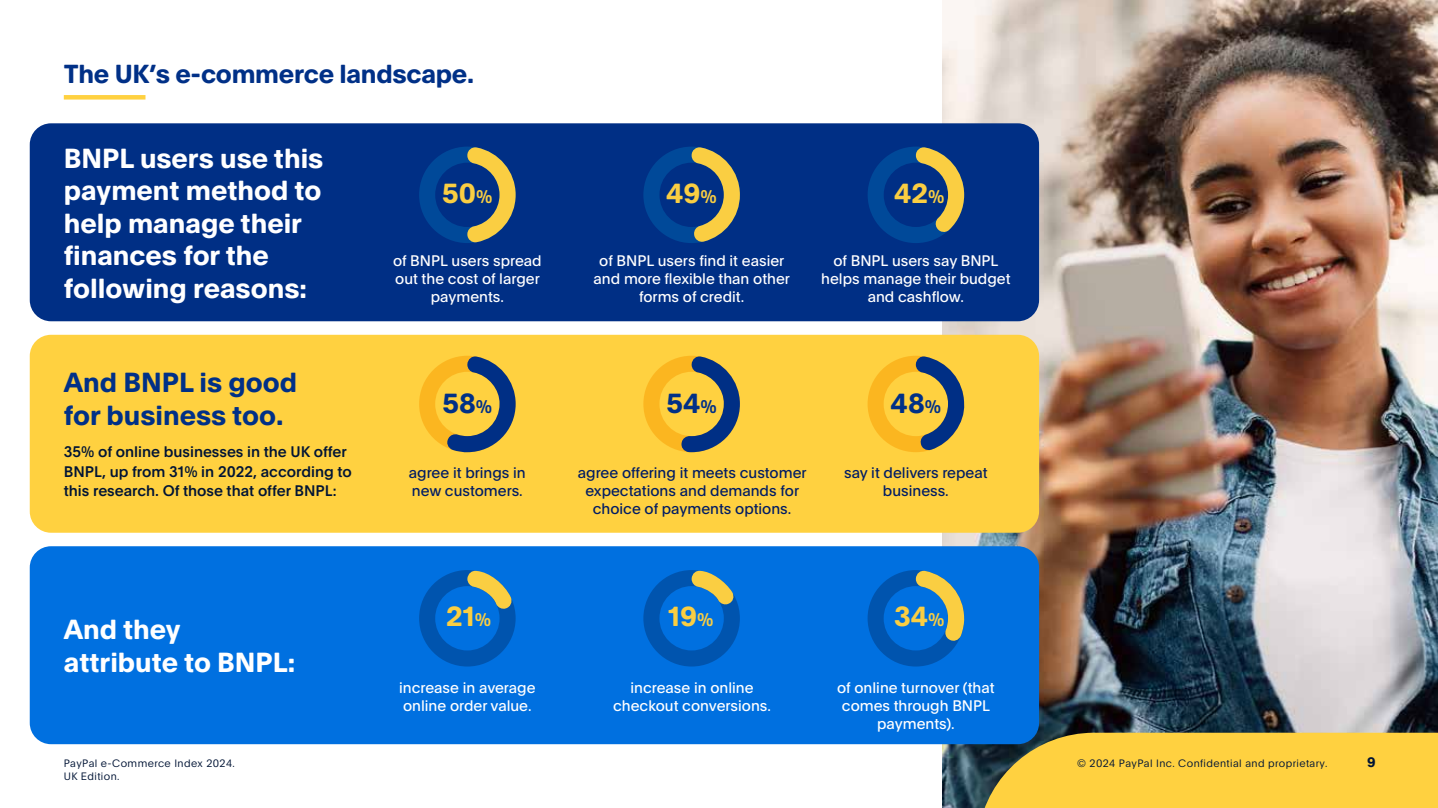
<style>
.page{position:relative;width:1438px;height:808px;background:#fff}
.page>*{position:absolute;margin:0;border:0;box-sizing:border-box;transform-origin:0 0}
.t1{font:700 27px/32.4px "Pay Pal Open";color:#fff}
.t2{font:700 27px/32.4px "Pay Pal Open";color:#003087}
.t3{font:700 27px "Pay Pal Open";color:#face42}
.t4{font:700 25.5px "Pay Pal Open";letter-spacing:-.01em;color:#003087}
.t5{font:15px/18px "Pay Pal Open";color:#fff;text-align:center}
.t6{font:15px/18px "Pay Pal Open";color:#001c64;text-align:center}
.t7{font:500 15px/19.5px "Pay Pal Open";color:#001435}
.t8{font:700 13.5px "Pay Pal Open";color:#001435}
.t9{font:300 10.5px "Pay Pal Open";letter-spacing:.04em;color:#001435}
.s1{font-size:18px}
</style>
<div class="page">
<img style="left:942px;top:0;width:495px;height:808px">
<svg style="left:957px;top:733px;width:480px;height:75px;background:#e8c240"></svg>
<div style="left:30px;top:123px;width:1008px;height:198px;background:#002f85;border-radius:21px"></div>
<div style="left:30px;top:335px;width:1008px;height:198px;background:#ffd140;border-radius:21px"></div>
<svg style="left:419px;top:356px;width:96px;height:96px"></svg>
<svg style="left:643px;top:356px;width:96px;height:96px"></svg>
<svg style="left:867px;top:356px;width:98px;height:96px"></svg>
<div style="left:30px;top:546px;width:1008px;height:198px;background:#0070e0;border-radius:21px"></div>
<svg style="left:867px;top:570px;width:97px;height:96px"></svg>
<svg style="left:419px;top:570px;width:96px;height:96px"></svg>
<svg style="left:643px;top:570px;width:96px;height:96px"></svg>
<svg style="left:419px;top:147px;width:96px;height:96px"></svg>
<svg style="left:643px;top:147px;width:96px;height:96px"></svg>
<svg style="left:868px;top:147px;width:96px;height:96px"></svg>
<div style="left:64px;top:95px;width:81px;height:5px;background:#ffd140"></div>
<h2 class="t4" style="left:64px;top:56px;width:412px">The UK’s e-commerce landscape.</h2>
<h1 class="t1" style="left:64px;top:140px;width:261px">BNPL users use this payment method to help manage their finances for the following reasons:</h1>
<h1 class="t2" style="left:64px;top:365px;width:235px">And BNPL is good for business too.</h1>
<p class="t7" style="left:64px;top:441px;width:289px">35% of online businesses in the UK offer<br>BNPL, up from 31% in 2022, according to this research. Of those that offer BNPL:</p>
<h1 class="t1" style="left:64px;top:612px;width:233px">And they attribute to BNPL:</h1>
<h1 class="t3" style="left:442px;top:174px;width:52px">50<span class="s1">%</span></h1>
<h1 class="t3" style="left:666px;top:174px;width:52px">49<span class="s1">%</span></h1>
<h1 class="t3" style="left:894px;top:174px;width:52px">42<span class="s1">%</span></h1>
<p class="t5" style="left:393px;top:251px;width:150px">of BNPL users spread out the cost of larger payments.</p>
<p class="t5" style="left:593px;top:251px;width:198px">of BNPL users find it easier and more flexible than other forms of credit.</p>
<p class="t5" style="left:821px;top:251px;width:191px">of BNPL users say BNPL helps manage their budget and cashflow.</p>
<h1 class="t2" style="left:442px;top:386px;width:51px">58<span class="s1">%</span></h1>
<h1 class="t2" style="left:666px;top:386px;width:52px">54<span class="s1">%</span></h1>
<h1 class="t2" style="left:890px;top:386px;width:52px">48<span class="s1">%</span></h1>
<p class="t6" style="left:409px;top:463px;width:118px;text-align:left">agree it brings in new customers.</p>
<p class="t6" style="left:578px;top:463px;width:230px">agree offering it meets customer expectations and demands for choice of payments options.</p>
<p class="t6" style="left:844px;top:463px;width:145px">say it delivers repeat business.</p>
<h1 class="t3" style="left:446px;top:597px;width:47px">21<span class="s1">%</span></h1>
<h1 class="t3" style="left:668px;top:597px;width:47px">19<span class="s1">%</span></h1>
<h1 class="t3" style="left:894px;top:597px;width:52px">34<span class="s1">%</span></h1>
<p class="t5" style="left:399px;top:677px;width:138px;text-align:left">increase in average online order value.</p>
<p class="t5" style="left:613px;top:677px;width:159px">increase in online checkout conversions.</p>
<p class="t5" style="left:837px;top:677px;width:159px">of online turnover (that comes through BNPL payments).</p>
<p class="t9" style="left:64px;top:756px;width:173px">PayPal e-Commerce Index 2024.</p>
<p class="t8" style="left:1366px;top:753px;width:10px">9</p>
<p class="t9" style="left:64px;top:769px;width:57px">UK Edition.</p>
<p class="t9" style="left:1077px;top:756px;width:252px">© 2024 PayPal Inc. Confidential and proprietary.</p>
</div>
